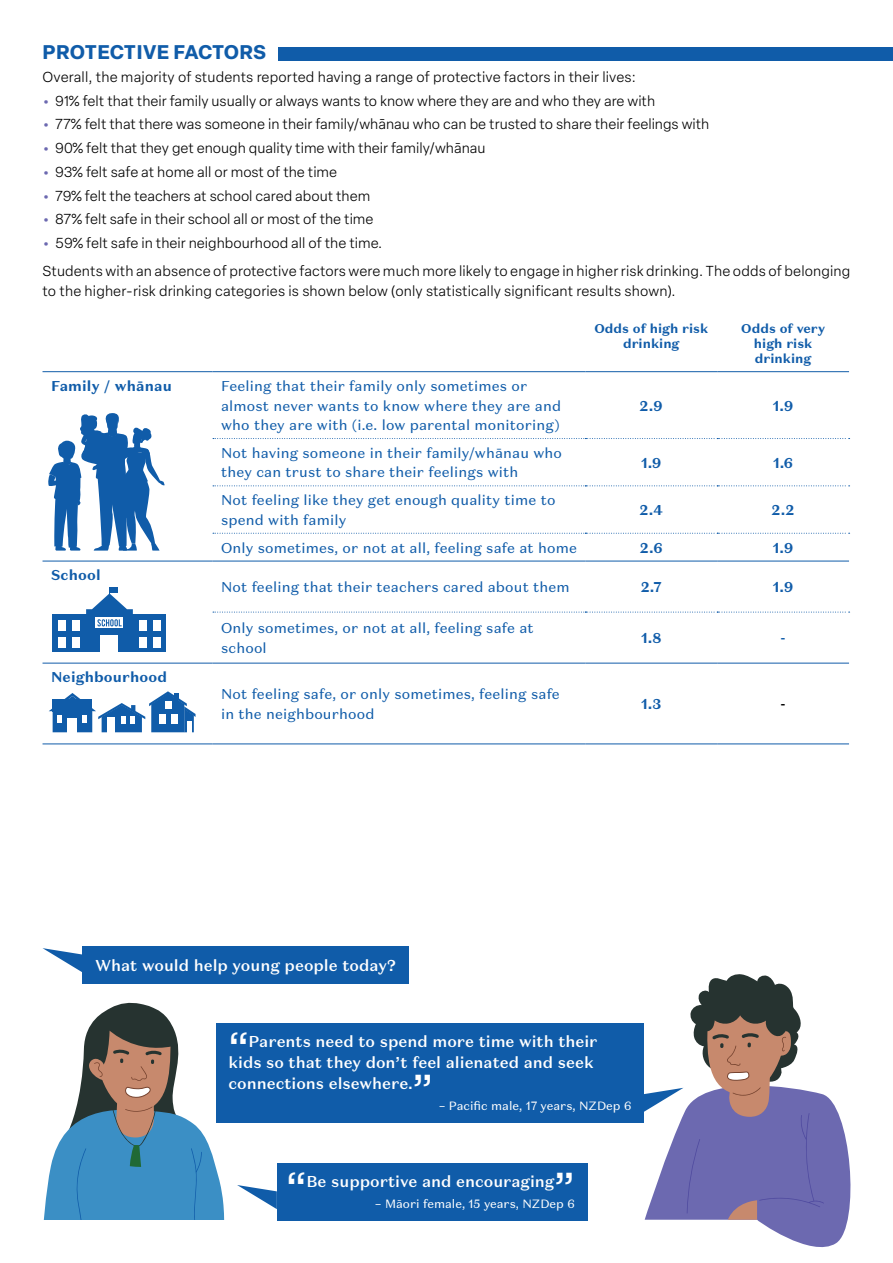
<style>
.page{position:relative;width:893px;height:1263px;background:#fff}
.page>*{position:absolute;margin:0;border:0;box-sizing:border-box;transform-origin:0 0}
.Pull_quote_box{font:500 37.5px "Domaine Sans Text";color:#fff}
.sub_heading{font:700 19.5px "Elza Text";letter-spacing:.015em;color:#105ca9}
.Pull_quote_box-2{font:500 15.75px/21px "Domaine Sans Text";color:#fff}
.Body{font:300 14.25px/19.5px "Elza Text";color:#000}
.Body-2{font:14.25px/19.5px "Domaine Sans Text";letter-spacing:.01em;color:#105ca9}
.Body-3{font:700 14.25px "Domaine Sans Text";letter-spacing:.01em;color:#105ca9}
.Body-4{font:700 14.25px "Domaine Sans Text";color:#000}
.Pull_quote_box-3{font:700 12.75px/15.3px "Domaine Sans Text";color:#105ca9;text-align:center}
.Pull_quote_box-4{font:12px "Domaine Sans Text";color:#fff}
.s1{font-weight:700;color:#6c69b0}
</style>
<div class="page">
<hr style="left:43px;top:371px;width:170px;height:1px;background:#105ca9">
<hr style="left:213px;top:371px;width:372px;height:1px;background:#105ca9">
<hr style="left:585px;top:371px;width:132px;height:1px;background:#105ca9">
<hr style="left:717px;top:371px;width:132px;height:1px;background:#105ca9">
<hr style="left:43px;top:561px;width:170px;height:1px;background:#105ca9">
<hr style="left:213px;top:561px;width:372px;height:1px;background:#105ca9">
<hr style="left:585px;top:561px;width:132px;height:1px;background:#105ca9">
<hr style="left:717px;top:561px;width:132px;height:1px;background:#105ca9">
<hr style="left:43px;top:663px;width:170px;height:1px;background:#105ca9">
<hr style="left:213px;top:663px;width:372px;height:1px;background:#105ca9">
<hr style="left:585px;top:663px;width:132px;height:1px;background:#105ca9">
<hr style="left:717px;top:663px;width:132px;height:1px;background:#105ca9">
<hr style="left:43px;top:743px;width:170px;height:1px;background:#105ca9">
<hr style="left:213px;top:743px;width:372px;height:1px;background:#105ca9">
<hr style="left:585px;top:743px;width:132px;height:1px;background:#105ca9">
<hr style="left:717px;top:743px;width:132px;height:1px;background:#105ca9">
<svg style="left:213px;top:438px;width:637px;height:1px"></svg>
<svg style="left:213px;top:485px;width:637px;height:1px"></svg>
<svg style="left:213px;top:533px;width:637px;height:1px"></svg>
<svg style="left:213px;top:612px;width:637px;height:1px"></svg>
<svg style="left:48px;top:413px;width:117px;height:138px"></svg>
<div style="left:53px;top:614px;width:113px;height:37px;background:#105ca9"></div>
<div style="left:139px;top:620px;width:8px;height:11px;background:#fff"></div>
<div style="left:153px;top:620px;width:8px;height:11px;background:#fff"></div>
<div style="left:139px;top:637px;width:8px;height:11px;background:#fff"></div>
<div style="left:153px;top:637px;width:8px;height:11px;background:#fff"></div>
<div style="left:58px;top:620px;width:8px;height:11px;background:#fff"></div>
<div style="left:72px;top:620px;width:8px;height:11px;background:#fff"></div>
<div style="left:58px;top:637px;width:8px;height:11px;background:#fff"></div>
<div style="left:72px;top:637px;width:8px;height:11px;background:#fff"></div>
<svg style="left:86px;top:587px;width:47px;height:64px"></svg>
<div style="left:101px;top:635px;width:17px;height:16px;background:#fff"></div>
<svg style="left:49px;top:691px;width:147px;height:41px"></svg>
<div style="left:130px;top:716px;width:5px;height:8px;background:#fff"></div>
<div style="left:121px;top:716px;width:5px;height:8px;background:#fff"></div>
<div style="left:107px;top:717px;width:8px;height:15px;background:#fff"></div>
<div style="left:82px;top:946px;width:327px;height:37px;background:#105ca9"></div>
<svg style="left:43px;top:948px;width:39px;height:24px"></svg>
<div style="left:278px;top:47px;width:615px;height:14px;background:#105ca9"></div>
<div style="left:277px;top:1163px;width:310px;height:57px;background:#105ca9"></div>
<svg style="left:237px;top:1185px;width:40px;height:24px"></svg>
<svg style="left:43px;top:1002px;width:181px;height:218px"></svg>
<div style="left:216px;top:1023px;width:428px;height:100px;background:#105ca9"></div>
<svg style="left:644px;top:974px;width:207px;height:274px"></svg>
<p class="sub_heading" style="left:43px;top:37px;width:225px">PROTECTIVE FACTORS</p>
<p class="Body" style="left:43px;top:66px;width:595px">Overall, the majority of students reported having a range of protective factors in their lives:</p>
<p class="Body" style="left:43px;top:90px;width:614px"><span class="s1">•</span> 91% felt that their family usually or always wants to know where they are and who they are with</p>
<p class="Body" style="left:43px;top:114px;width:668px"><span class="s1">•</span> 77% felt that there was someone in their family/whānau who can be trusted to share their feelings with</p>
<p class="Body" style="left:43px;top:138px;width:445px"><span class="s1">•</span> 90% felt that they get enough quality time with their family/whānau</p>
<p class="Body" style="left:43px;top:161px;width:296px"><span class="s1">•</span> 93% felt safe at home all or most of the time</p>
<p class="Body" style="left:43px;top:185px;width:329px"><span class="s1">•</span> 79% felt the teachers at school cared about them</p>
<p class="Body" style="left:43px;top:209px;width:332px"><span class="s1">•</span> 87% felt safe in their school all or most of the time</p>
<p class="Body" style="left:43px;top:233px;width:341px"><span class="s1">•</span> 59% felt safe in their neighbourhood all of the time.</p>
<p class="Body" style="left:43px;top:261px;width:809px">Students with an absence of protective factors were much more likely to engage in higher risk drinking. The odds of belonging to the higher-risk drinking categories is shown below (only statistically significant results shown).</p>
<p class="Pull_quote_box-3" style="left:594px;top:320px;width:115px">Odds of high risk drinking</p>
<p class="Pull_quote_box-3" style="left:741px;top:320px;width:85px">Odds of very high risk drinking</p>
<p class="Body-3" style="left:51px;top:377px;width:122px">Family / whānau</p>
<p class="Body-2" style="left:221px;top:376px;width:341px">Feeling that their family only sometimes or almost never wants to know where they are and who they are with (i.e. low parental monitoring)</p>
<p class="Body-3" style="left:640px;top:396px;width:24px">2.9</p>
<p class="Body-3" style="left:773px;top:396px;width:22px">1.9</p>
<p class="Body-3" style="left:51px;top:566px;width:51px">School</p>
<p class="Body-3" style="left:51px;top:668px;width:118px">Neighbourhood</p>
<p class="Body-2" style="left:221px;top:443px;width:342px">Not having someone in their family/whānau who they can trust to share their feelings with</p>
<p class="Body-3" style="left:641px;top:453px;width:22px">1.9</p>
<p class="Body-3" style="left:773px;top:453px;width:21px">1.6</p>
<p class="Body-2" style="left:221px;top:490px;width:336px">Not feeling like they get enough quality time to spend with family</p>
<p class="Body-3" style="left:640px;top:501px;width:24px">2.4</p>
<p class="Body-3" style="left:772px;top:501px;width:24px">2.2</p>
<p class="Body-2" style="left:221px;top:538px;width:357px">Only sometimes, or not at all, feeling safe at home</p>
<p class="Body-3" style="left:640px;top:538px;width:24px">2.6</p>
<p class="Body-3" style="left:773px;top:538px;width:22px">1.9</p>
<p class="Body-2" style="left:221px;top:577px;width:350px">Not feeling that their teachers cared about them</p>
<p class="Body-3" style="left:641px;top:578px;width:22px">2.7</p>
<p class="Body-3" style="left:773px;top:578px;width:22px">1.9</p>
<p class="Body-2" style="left:221px;top:618px;width:314px">Only sometimes, or not at all, feeling safe at school</p>
<p class="Body-3" style="left:641px;top:629px;width:22px">1.8</p>
<p class="Body-3" style="left:780px;top:629px;width:7px">-</p>
<p class="Body-2" style="left:221px;top:684px;width:340px">Not feeling safe, or only sometimes, feeling safe in the neighbourhood</p>
<p class="Body-3" style="left:641px;top:695px;width:22px">1.3</p>
<p class="Body-4" style="left:780px;top:695px;width:7px">-</p>
<p class="Pull_quote_box-2" style="left:95px;top:955px;width:302px">What would help young people today?</p>
<p class="Pull_quote_box" style="left:228px;top:1022px;width:22px">“</p>
<p class="Pull_quote_box-2" style="left:228px;top:1031px;width:371px;text-indent:20px">Parents need to spend more time with their kids so that they don’t feel alienated and seek connections elsewhere.</p>
<p class="Pull_quote_box" style="left:413px;top:1064px;width:22px">”</p>
<p class="Pull_quote_box-4" style="left:439px;top:1098px;width:194px">– Pacific male, 17 years, NZDep 6</p>
<p class="Pull_quote_box" style="left:286px;top:1162px;width:22px">“</p>
<p class="Pull_quote_box-2" style="left:306px;top:1171px;width:250px">Be supportive and encouraging</p>
<p class="Pull_quote_box-4" style="left:375px;top:1196px;width:201px">– Māori female, 15 years, NZDep 6</p>
<p class="Pull_quote_box" style="left:554px;top:1162px;width:22px">”</p>
</div>
